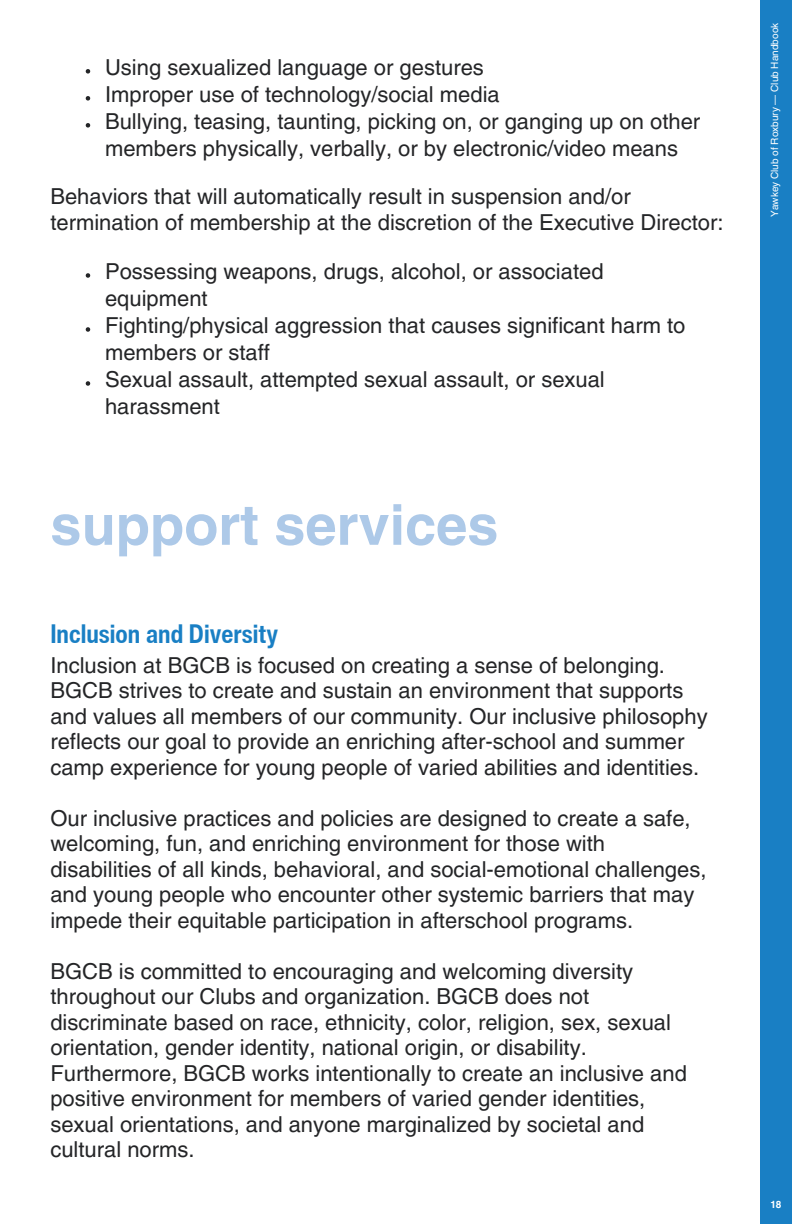
<style>
.page{position:relative;width:792px;height:1224px;background:#fff}
.page>*{position:absolute;margin:0;border:0;box-sizing:border-box;transform-origin:0 0}
.t1{font:700 56px "Helvetica LT Pro";color:#adc9e8}
.t2{font:700 condensed 26px "Helvetica Now Text";color:#197fc4}
.t3{font:22px/25.6px "Helvetica LT Pro";color:#242527}
.t4{font:10px "Helvetica LT Pro";color:#fff}
.t5{font:700 10px "Helvetica LT Pro";color:#fff}
</style>
<div class="page">
<svg style="left:86px;top:273px;width:4px;height:5px"></svg>
<svg style="left:86px;top:327px;width:4px;height:5px"></svg>
<svg style="left:86px;top:381px;width:4px;height:5px"></svg>
<svg style="left:86px;top:69px;width:4px;height:5px"></svg>
<svg style="left:86px;top:96px;width:4px;height:5px"></svg>
<svg style="left:86px;top:123px;width:4px;height:5px"></svg>
<div style="left:760px;top:0;width:32px;height:1224px;background:#197fc4"></div>
<p class="t3" style="left:105px;top:57px;width:380px">Using sexualized language or gestures</p>
<p class="t3" style="left:105px;top:84px;width:396px">Improper use of technology/social media</p>
<p class="t3" style="left:105px;top:110px;width:597px;line-height:27px">Bullying, teasing, taunting, picking on, or ganging up on other members physically, verbally, or by electronic/video means</p>
<p class="t3" style="left:50px;top:186px;width:675px">Behaviors that will automatically result in suspension and/or termination of membership at the discretion of the Executive Director:</p>
<p class="t3" style="left:105px;top:260px;width:500px;line-height:27px">Possessing weapons, drugs, alcohol, or associated equipment</p>
<p class="t3" style="left:105px;top:314px;width:582px;line-height:27px">Fighting/physical aggression that causes significant harm to members or staff</p>
<h3 class="t3" style="left:105px;top:368px;width:501px;line-height:27px">Sexual assault, attempted sexual assault, or sexual harassment</h3>
<h1 class="t1" style="left:50px;top:505px;width:450px">support services</h1>
<h2 class="t2" style="left:50px;top:614px;width:229px">Inclusion and Diversity</h2>
<h3 class="t3" style="left:50px;top:654px;width:659px">Inclusion at BGCB is focused on creating a sense of belonging.<br>BGCB strives to create and sustain an environment that supports and values all members of our community. Our inclusive philosophy reflects our goal to provide an enriching after-school and summer camp experience for young people of varied abilities and identities.</h3>
<h3 class="t3" style="left:50px;top:807px;width:658px">Our inclusive practices and policies are designed to create a safe, welcoming, fun, and enriching environment for those with disabilities of all kinds, behavioral, and social-emotional challenges, and young people who encounter other systemic barriers that may impede their equitable participation in afterschool programs.</h3>
<h3 class="t3" style="left:50px;top:960px;width:638px">BGCB is committed to encouraging and welcoming diversity throughout our Clubs and organization. BGCB does not discriminate based on race, ethnicity, color, religion, sex, sexual orientation, gender identity, national origin, or disability.<br>Furthermore, BGCB works intentionally to create an inclusive and positive environment for members of varied gender identities, sexual orientations, and anyone marginalized by societal and cultural norms.</h3>
<p class="t4" style="left:771px;top:217px;width:195px;rotate:-90deg">Yawkey Club of Roxbury — Club Handbook</p>
<p class="t5" style="left:770px;top:1201px;width:13px">18</p>
</div>
